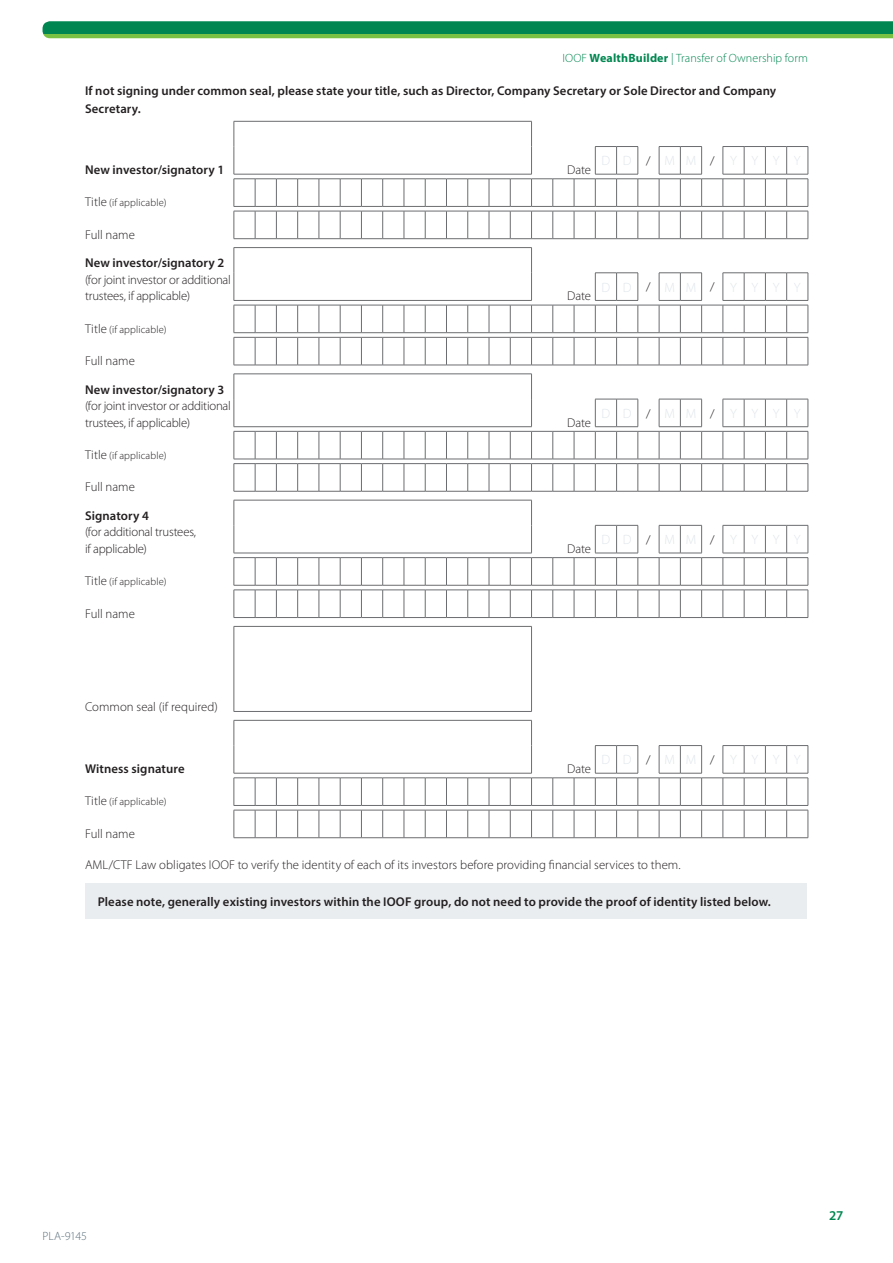
<style>
.page{position:relative;width:893px;height:1263px;background:#fff}
.page>*{position:absolute;margin:0;border:0;box-sizing:border-box;transform-origin:0 0}
.t1{font:600 13.5px "Myriad Pro";color:#008751}
.t2{font:300 12.75px/16.5px "Myriad Pro";letter-spacing:-.005em;color:#231f20}
.t3{font:600 12.75px/18px "Myriad Pro";letter-spacing:.01em;color:#231f20}
.t4{font:300 12px "Myriad Pro";letter-spacing:.01em;color:#008751}
.t5{font:300 12px "Myriad Pro";letter-spacing:-.025em;color:#5b6f7b}
.t6{font:300 10.5px "Myriad Pro";letter-spacing:.015em;color:#231f20}
.s1{font-weight:700}
.s2{font-size:12.75px}
</style>
<div class="page">
<svg style="left:43px;top:21px;width:850px;height:17px;background:#209650"></svg>
<svg style="left:233px;top:121px;width:576px;height:118px"></svg>
<hr style="left:234px;top:247px;width:298px;height:1px;background:#6c6d70">
<svg style="left:233px;top:248px;width:576px;height:118px"></svg>
<svg style="left:233px;top:374px;width:576px;height:118px"></svg>
<svg style="left:233px;top:500px;width:576px;height:118px"></svg>
<hr style="left:234px;top:626px;width:298px;height:1px;background:#6c6d70">
<hr style="left:234px;top:627px;width:1px;height:84px;background:#6c6d70">
<hr style="left:531px;top:627px;width:1px;height:84px;background:#6c6d70">
<hr style="left:234px;top:711px;width:298px;height:1px;background:#6c6d70">
<svg style="left:233px;top:720px;width:576px;height:118px"></svg>
<div style="left:85px;top:883px;width:721px;height:35px;background:#eaedf0"></div>
<p class="t4" style="left:563px;top:51px;width:247px">IOOF <span class="s1">WealthBuilder</span> | Transfer of Ownership form</p>
<p class="t3" style="left:85px;top:81px;width:693px">If not signing under common seal, please state your title, such as Director, Company Secretary or Sole Director and Company<br>Secretary.</p>
<p class="t3" style="left:85px;top:161px;width:141px">New investor/signatory 1</p>
<p class="t2" style="left:567px;top:162px;width:25px">Date</p>
<p class="t6" style="left:85px;top:197px;width:83px"><span class="s2">Title</span> (if applicable)</p>
<p class="t2" style="left:85px;top:226px;width:51px">Full name</p>
<p class="t3" style="left:85px;top:254px;width:141px">New investor/signatory 2</p>
<p class="t2" style="left:85px;top:271px;width:147px">(for joint investor or additional trustees, if applicable)</p>
<p class="t2" style="left:567px;top:288px;width:25px">Date</p>
<p class="t6" style="left:85px;top:323px;width:83px"><span class="s2">Title</span> (if applicable)</p>
<p class="t2" style="left:85px;top:352px;width:51px">Full name</p>
<p class="t3" style="left:85px;top:380px;width:141px">New investor/signatory 3</p>
<p class="t2" style="left:85px;top:398px;width:147px">(for joint investor or additional trustees, if applicable)</p>
<p class="t6" style="left:85px;top:449px;width:83px"><span class="s2">Title</span> (if applicable)</p>
<p class="t2" style="left:85px;top:479px;width:51px">Full name</p>
<p class="t3" style="left:85px;top:506px;width:65px">Signatory 4</p>
<p class="t2" style="left:85px;top:524px;width:113px">(for additional trustees, if applicable)</p>
<p class="t6" style="left:85px;top:575px;width:83px"><span class="s2">Title</span> (if applicable)</p>
<p class="t2" style="left:85px;top:605px;width:51px">Full name</p>
<p class="t2" style="left:85px;top:699px;width:134px">Common seal (if required)</p>
<p class="t2" style="left:567px;top:414px;width:25px">Date</p>
<p class="t2" style="left:567px;top:540px;width:25px">Date</p>
<p class="t3" style="left:85px;top:760px;width:101px">Witness signature</p>
<p class="t2" style="left:567px;top:760px;width:25px">Date</p>
<p class="t6" style="left:85px;top:796px;width:83px"><span class="s2">Title</span> (if applicable)</p>
<p class="t2" style="left:85px;top:825px;width:51px">Full name</p>
<p class="t2" style="left:85px;top:856px;width:597px">AML/CTF Law obligates IOOF to verify the identity of each of its investors before providing financial services to them.</p>
<p class="t3" style="left:98px;top:892px;width:675px">Please note, generally existing investors within the IOOF group, do not need to provide the proof of identity listed below.</p>
<p class="t5" style="left:43px;top:1229px;width:46px">PLA-9145</p>
<p class="t1" style="left:829px;top:1207px;width:16px">27</p>
</div>
